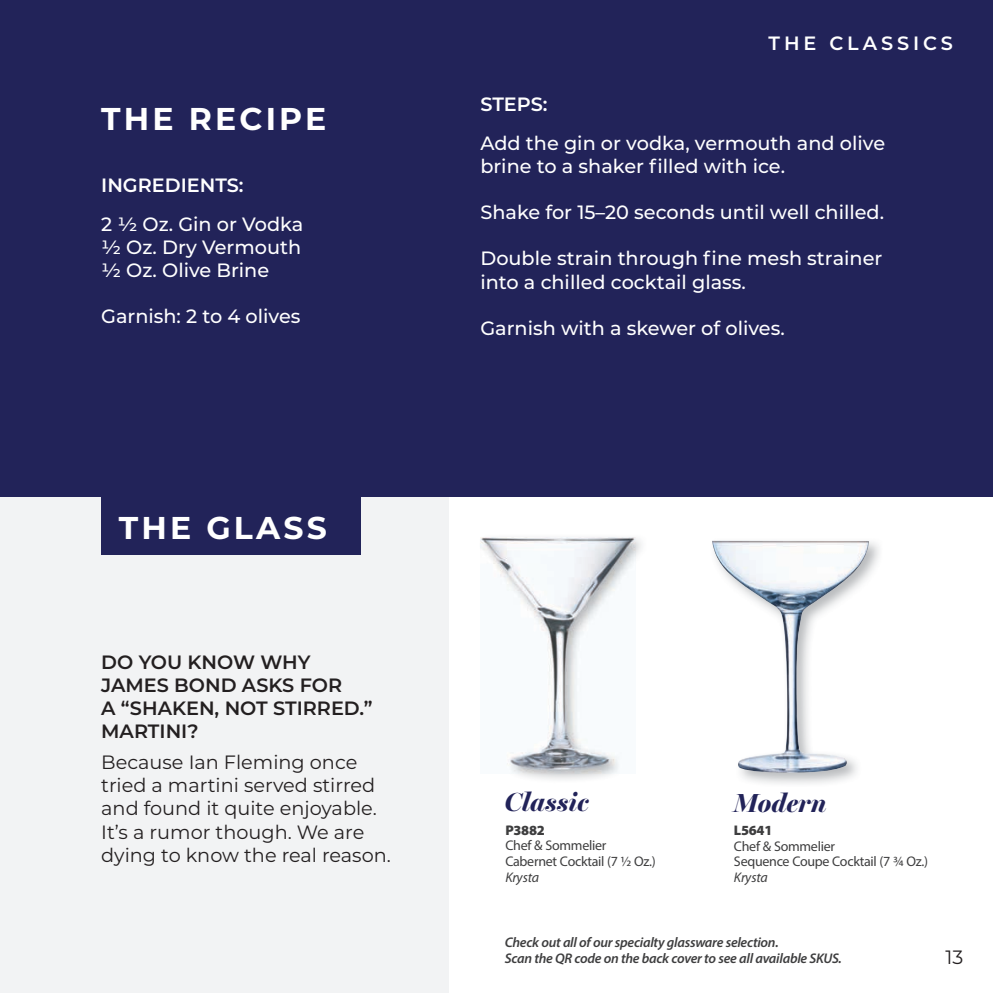
<style>
.page{position:relative;width:993px;height:993px;background:#fff}
.page>*{position:absolute;margin:0;border:0;box-sizing:border-box;transform-origin:0 0}
.t1{font:700 31.5px "Montserrat";letter-spacing:.1em;color:#fff}
.t2{font:italic 700 26.25px "Miller Banner";color:#222359;scale:1.04 1}
.t3{font:500 19.25px/23.1px "Montserrat";color:#fff}
.t4{font:19.25px/23.1px "Montserrat";color:#231f20}
.t5{font:600 19.25px/23.1px "Montserrat";color:#231f20}
.t6{font:600 19.25px "Montserrat";color:#fff}
.t7{font:600 19.25px "Montserrat";letter-spacing:.2em;color:#fff}
.t8{font:italic 600 14px/15.8px "Myriad Pro";letter-spacing:-.02em;color:#3e3e3f}
.t9{font:14px/15.8px "Myriad Pro";letter-spacing:-.02em;color:#3e3e3f}
.t10{font:italic 14px "Myriad Pro";letter-spacing:-.02em;color:#3e3e3f}
.t11{font:900 14px "Myriad Pro";letter-spacing:-.02em;color:#3e3e3f}
</style>
<div class="page">
<img style="left:0;top:0;width:1px;height:482px">
<div style="left:0;top:482px;width:449px;height:510px;background:#f2f3f4"></div>
<div style="left:1px;top:0;width:991px;height:496px;background:#222359"></div>
<div style="left:101px;top:496px;width:260px;height:58px;background:#222359"></div>
<img style="left:513px;top:537px;width:129px;height:243px">
<img style="left:480px;top:537px;width:155px;height:236px">
<img style="left:712px;top:540px;width:156px;height:232px">
<h1 class="t1" style="left:101px;top:96px;width:226px">THE RECIPE</h1>
<p class="t6" style="left:101px;top:171px;width:144px">INGREDIENTS:</p>
<p class="t3" style="left:101px;top:211px;width:204px;text-align:justify">2 1/2 Oz. Gin or Vodka 1/2 Oz. Dry Vermouth 1/2 Oz. Olive Brine</p>
<p class="t3" style="left:101px;top:304px;width:201px">Garnish: 2 to 4 olives</p>
<h1 class="t1" style="left:119px;top:504px;width:209px">THE GLASS</h1>
<p class="t5" style="left:101px;top:649px;width:273px">DO YOU KNOW WHY<br>JAMES BOND ASKS FOR<br>A “SHAKEN, NOT STIRRED.”<br>MARTINI?</p>
<p class="t4" style="left:101px;top:750px;width:291px">Because Ian Fleming once tried a martini served stirred and found it quite enjoyable.<br>It’s a rumor though. We are dying to know the real reason.</p>
<p class="t7" style="left:768px;top:30px;width:186px">THE CLASSICS</p>
<p class="t6" style="left:480px;top:90px;width:69px">STEPS:</p>
<p class="t3" style="left:480px;top:131px;width:406px">Add the gin or vodka, vermouth and olive brine to a shaker filled with ice.</p>
<p class="t3" style="left:480px;top:200px;width:405px">Shake for 15–20 seconds until well chilled.</p>
<p class="t3" style="left:480px;top:246px;width:403px">Double strain through fine mesh strainer into a chilled cocktail glass.</p>
<p class="t3" style="left:480px;top:315px;width:306px">Garnish with a skewer of olives.</p>
<h2 class="t2" style="left:505px;top:786px;width:82px">Classic</h2>
<h2 class="t2" style="left:733px;top:786px;width:91px">Modern</h2>
<p class="t11" style="left:505px;top:820px;width:41px">P3882</p>
<p class="t9" style="left:505px;top:837px;width:152px">Chef &amp; Sommelier<br>Cabernet Cocktail (7 1/2 Oz.)</p>
<p class="t10" style="left:505px;top:868px;width:35px">Krysta</p>
<p class="t11" style="left:733px;top:820px;width:40px">L5641</p>
<p class="t9" style="left:733px;top:837px;width:195px">Chef &amp; Sommelier<br>Sequence Coupe Cocktail (7 3/4 Oz.)</p>
<p class="t10" style="left:733px;top:868px;width:35px">Krysta</p>
<p class="t8" style="left:504px;top:934px;width:338px">Check out all of our specialty glassware selection.<br>Scan the QR code on the back cover to see all available SKUS.</p>
<p class="t4" style="left:945px;top:945px;width:19px">13</p>
</div>
